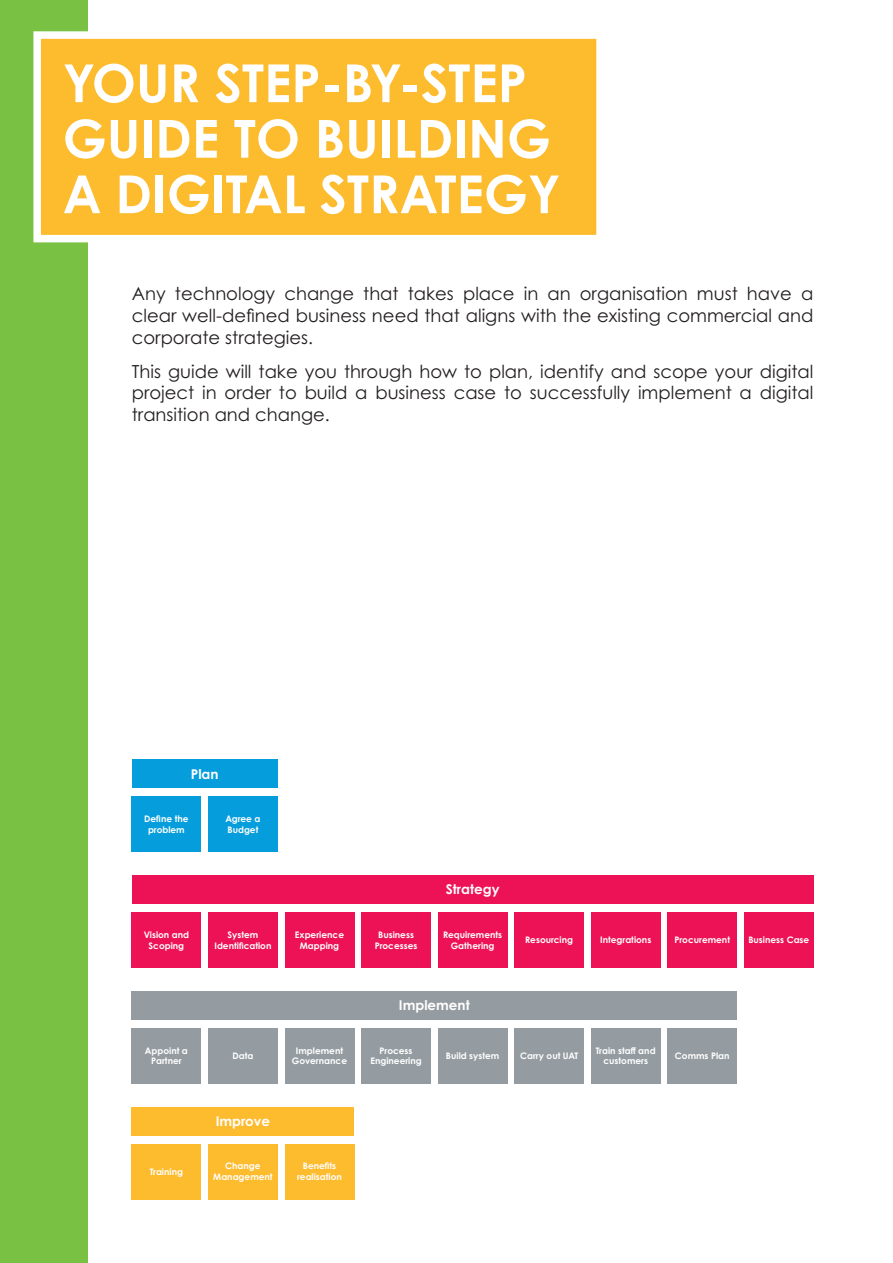
<style>
.page{position:relative;width:893px;height:1263px;background:#fff}
.page>*{position:absolute;margin:0;border:0;box-sizing:border-box;transform-origin:0 0}
.t1{font:700 52.5px/55.5px "Century Gothic Pro";color:#fff}
.t2{font:18px/21.6px "Century Gothic Pro";color:#231f20;text-align:justify}
.t3{font:700 13.5px "Century Gothic Pro";color:#fff}
.t4{font:700 9px/10.8px "Century Gothic Pro";color:#fff;text-align:center}
</style>
<div class="page">
<div style="left:132px;top:912px;width:69px;height:55px;background:#ed1255"></div>
<div style="left:132px;top:1028px;width:69px;height:55px;background:#959ca1"></div>
<div style="left:132px;top:1144px;width:69px;height:55px;background:#fdbb2e"></div>
<div style="left:132px;top:796px;width:69px;height:55px;background:#069ddc"></div>
<div style="left:132px;top:759px;width:146px;height:29px;background:#069ddc"></div>
<div style="left:132px;top:875px;width:681px;height:29px;background:#ed1255"></div>
<div style="left:132px;top:991px;width:605px;height:28px;background:#959ca1"></div>
<div style="left:132px;top:1107px;width:222px;height:28px;background:#fdbb2e"></div>
<div style="left:515px;top:912px;width:69px;height:55px;background:#ed1255"></div>
<div style="left:438px;top:1028px;width:69px;height:55px;background:#959ca1"></div>
<div style="left:285px;top:912px;width:69px;height:55px;background:#ed1255"></div>
<div style="left:208px;top:1028px;width:70px;height:55px;background:#959ca1"></div>
<div style="left:208px;top:1144px;width:70px;height:55px;background:#fdbb2e"></div>
<div style="left:208px;top:796px;width:70px;height:55px;background:#069ddc"></div>
<div style="left:591px;top:912px;width:69px;height:55px;background:#ed1255"></div>
<div style="left:515px;top:1028px;width:69px;height:55px;background:#959ca1"></div>
<div style="left:361px;top:912px;width:70px;height:55px;background:#ed1255"></div>
<div style="left:285px;top:1028px;width:69px;height:55px;background:#959ca1"></div>
<div style="left:285px;top:1144px;width:69px;height:55px;background:#fdbb2e"></div>
<div style="left:668px;top:912px;width:69px;height:55px;background:#ed1255"></div>
<div style="left:591px;top:1028px;width:69px;height:55px;background:#959ca1"></div>
<div style="left:438px;top:912px;width:69px;height:55px;background:#ed1255"></div>
<div style="left:361px;top:1028px;width:70px;height:55px;background:#959ca1"></div>
<div style="left:744px;top:912px;width:69px;height:55px;background:#ed1255"></div>
<div style="left:208px;top:912px;width:70px;height:55px;background:#ed1255"></div>
<div style="left:668px;top:1028px;width:69px;height:55px;background:#959ca1"></div>
<div style="left:0;top:0;width:87px;height:1263px;background:#79c142"></div>
<div style="left:33px;top:31px;width:571px;height:211px;background:#fdbb2e;border:8px solid #fff"></div>
<p class="t1" style="left:63px;top:54px;width:499px">YOUR STEP-BY-STEP<br>GUIDE TO BUILDING<br>A DIGITAL STRATEGY</p>
<p class="t2" style="left:132px;top:283px;width:683px">Any technology change that takes place in an organisation must have a clear well-defined business need that aligns with the existing commercial and corporate strategies.</p>
<p class="t2" style="left:132px;top:360px;width:683px">This guide will take you through how to plan, identify and scope your digital project in order to build a business case to successfully implement a digital transition and change.</p>
<p class="t3" style="left:191px;top:765px;width:29px">Plan</p>
<p class="t4" style="left:144px;top:813px;width:46px">Define the problem</p>
<p class="t4" style="left:225px;top:813px;width:37px;text-align:left">Agree a<br>Budget</p>
<p class="t3" style="left:446px;top:881px;width:55px">Strategy</p>
<p class="t4" style="left:144px;top:929px;width:47px">Vision and<br>Scoping</p>
<p class="t4" style="left:215px;top:929px;width:58px">System<br>Identification</p>
<p class="t4" style="left:295px;top:929px;width:51px">Experience<br>Mapping</p>
<p class="t4" style="left:375px;top:929px;width:44px">Business<br>Processes</p>
<p class="t4" style="left:443px;top:929px;width:61px">Requirements<br>Gathering</p>
<p class="t4" style="left:525px;top:934px;width:49px">Resourcing</p>
<p class="t4" style="left:600px;top:934px;width:53px">Integrations</p>
<p class="t4" style="left:674px;top:934px;width:57px">Procurement</p>
<p class="t4" style="left:748px;top:934px;width:63px">Business Case</p>
<p class="t3" style="left:399px;top:997px;width:72px">Implement</p>
<p class="t4" style="left:145px;top:1045px;width:45px">Appoint a<br>Partner</p>
<p class="t4" style="left:233px;top:1050px;width:22px">Data</p>
<p class="t4" style="left:292px;top:1045px;width:57px">Implement<br>Governance</p>
<p class="t4" style="left:370px;top:1045px;width:53px">Process<br>Engineering</p>
<p class="t4" style="left:446px;top:1050px;width:55px">Build system</p>
<p class="t4" style="left:520px;top:1050px;width:60px">Carry out UAT</p>
<p class="t4" style="left:596px;top:1045px;width:61px">Train staff and customers</p>
<p class="t4" style="left:675px;top:1050px;width:56px">Comms Plan</p>
<p class="t3" style="left:216px;top:1113px;width:56px">Improve</p>
<p class="t4" style="left:150px;top:1166px;width:35px">Training</p>
<p class="t4" style="left:213px;top:1160px;width:61px">Change<br>Management</p>
<p class="t4" style="left:297px;top:1160px;width:46px">Benefits realisation</p>
</div>
